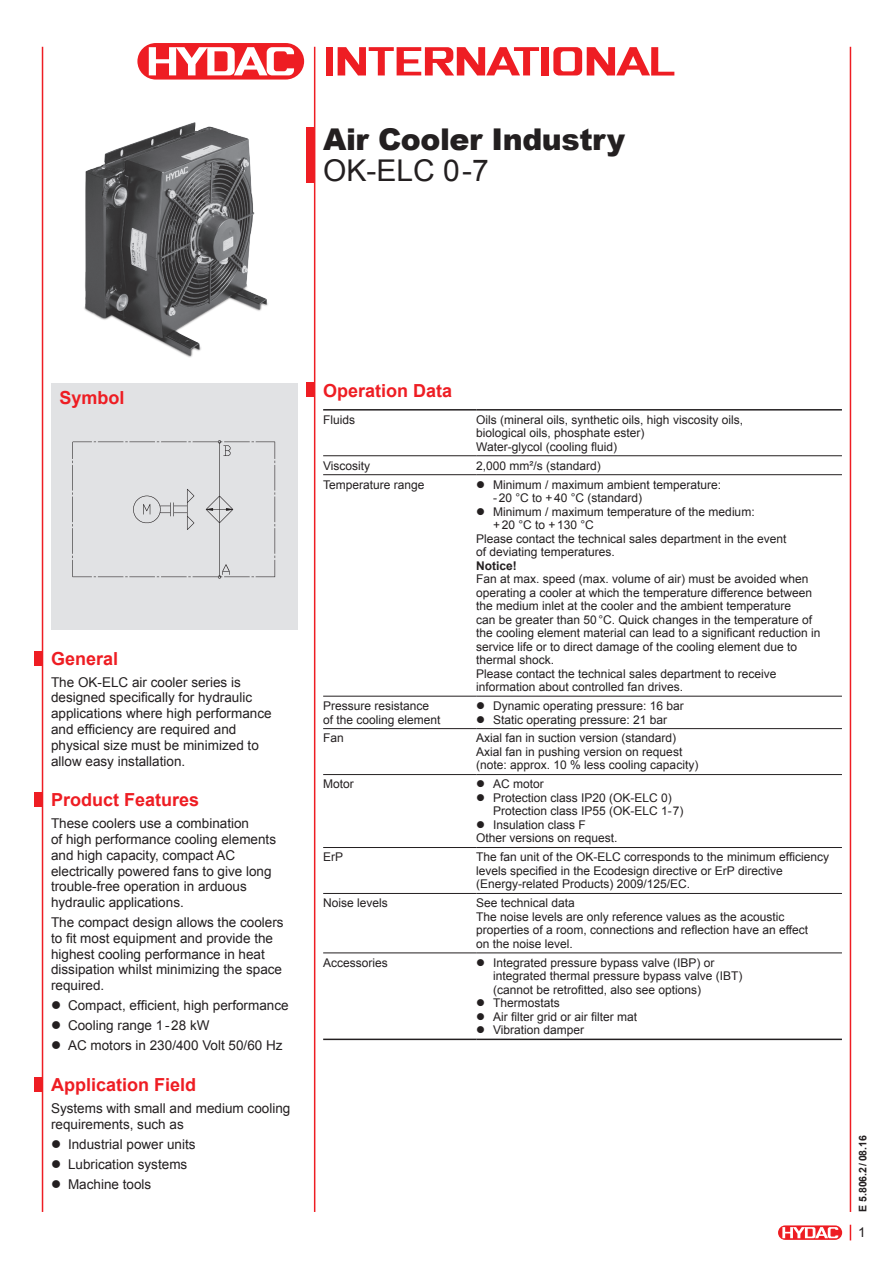
<style>
.page{position:relative;width:893px;height:1263px;background:#fff}
.page>*{position:absolute;margin:0;border:0;box-sizing:border-box;transform-origin:0 0}
.t1{font:900 30px "Arial";letter-spacing:-.015em;color:#231f20}
.t2{font:30px "Arial";color:#231f20}
.t3{font:700 18px "Arial";color:#ee1d23}
.t4{font:13.5px/15.8px "Arial";color:#231f20}
.t5{font:12px/13.5px "Arial";color:#231f20}
.t6{font:700 12px "Arial";color:#231f20}
.t7{font:700 10.5px "Arial";color:#231f20}
</style>
<div class="page">
<div style="left:777px;top:1225px;width:66px;height:15px;border:1px solid #fff;border-radius:7px"></div>
<svg style="left:778px;top:1225px;width:64px;height:15px"></svg>
<svg style="left:782px;top:1227px;width:56px;height:11px"></svg>
<hr style="left:42px;top:47px;width:1px;height:1165px;background:#ee1d23">
<hr style="left:850px;top:47px;width:1px;height:1165px;background:#ee1d23">
<svg style="left:850px;top:1225px;width:1px;height:15px"></svg>
<hr style="left:323px;top:409px;width:153px;height:2px;background:#231f20">
<hr style="left:476px;top:409px;width:366px;height:2px;background:#231f20">
<hr style="left:323px;top:1038px;width:153px;height:2px;background:#231f20">
<hr style="left:476px;top:1038px;width:366px;height:2px;background:#231f20">
<hr style="left:323px;top:455px;width:153px;height:1px;background:#231f20">
<hr style="left:476px;top:455px;width:366px;height:1px;background:#231f20">
<hr style="left:323px;top:474px;width:153px;height:1px;background:#231f20">
<hr style="left:476px;top:474px;width:366px;height:1px;background:#231f20">
<hr style="left:323px;top:696px;width:153px;height:1px;background:#231f20">
<hr style="left:476px;top:696px;width:366px;height:1px;background:#231f20">
<hr style="left:323px;top:728px;width:153px;height:1px;background:#231f20">
<hr style="left:476px;top:728px;width:366px;height:1px;background:#231f20">
<hr style="left:323px;top:774px;width:153px;height:1px;background:#231f20">
<hr style="left:476px;top:774px;width:366px;height:1px;background:#231f20">
<hr style="left:323px;top:847px;width:153px;height:1px;background:#231f20">
<hr style="left:476px;top:847px;width:366px;height:1px;background:#231f20">
<hr style="left:323px;top:893px;width:153px;height:1px;background:#231f20">
<hr style="left:476px;top:893px;width:366px;height:1px;background:#231f20">
<hr style="left:323px;top:952px;width:153px;height:1px;background:#231f20">
<hr style="left:476px;top:952px;width:366px;height:1px;background:#231f20">
<hr style="left:314px;top:47px;width:1px;height:1165px;background:#ee1d23">
<div style="left:306px;top:128px;width:9px;height:55px;background:#ee1d23"></div>
<div style="left:136px;top:42px;width:169px;height:39px;border:3px solid #fff;border-radius:18px"></div>
<div style="left:137px;top:43px;width:167px;height:37px;background:#ee1d23;border-radius:18px"></div>
<svg style="left:149px;top:47px;width:145px;height:28px"></svg>
<div style="left:326px;top:47px;width:7px;height:29px;background:#ee1d23"></div>
<div style="left:541px;top:47px;width:8px;height:29px;background:#ee1d23"></div>
<svg style="left:553px;top:47px;width:121px;height:29px"></svg>
<svg style="left:338px;top:47px;width:201px;height:29px"></svg>
<div style="left:34px;top:651px;width:9px;height:14px;background:#ee1d23"></div>
<div style="left:34px;top:792px;width:9px;height:15px;background:#ee1d23"></div>
<div style="left:34px;top:1077px;width:9px;height:15px;background:#ee1d23"></div>
<div style="left:306px;top:382px;width:9px;height:15px;background:#ee1d23"></div>
<div style="left:51px;top:383px;width:247px;height:246px;background:#e1e2e4"></div>
<img style="left:72px;top:440px;width:204px;height:139px">
<img style="left:84px;top:122px;width:184px;height:236px">
<h1 class="t1" style="left:323px;top:117px;width:303px">Air Cooler Industry</h1>
<h1 class="t2" style="left:323px;top:151px;width:167px">OK-ELC 0-7</h1>
<h2 class="t3" style="left:60px;top:386px;width:67px">Symbol</h2>
<h2 class="t3" style="left:51px;top:646px;width:69px">General</h2>
<p class="t4" style="left:51px;top:674px;width:222px">The OK-ELC air cooler series is designed specifically for hydraulic applications where high performance and efficiency are required and physical size must be minimized to allow easy installation.</p>
<h2 class="t3" style="left:51px;top:788px;width:150px">Product Features</h2>
<p class="t4" style="left:51px;top:816px;width:227px">These coolers use a combination<br>of high performance cooling elements and high capacity, compact AC electrically powered fans to give long trouble-free operation in arduous hydraulic applications.</p>
<p class="t4" style="left:51px;top:915px;width:234px">The compact design allows the coolers to fit most equipment and provide the highest cooling performance in heat dissipation whilst minimizing the space required.</p>
<p class="t4" style="left:51px;top:998px;width:239px">● Compact, efficient, high performance</p>
<p class="t4" style="left:51px;top:1018px;width:160px">● Cooling range 1-28 kW</p>
<p class="t4" style="left:51px;top:1038px;width:233px">● AC motors in 230/400 Volt 50/60 Hz</p>
<h2 class="t3" style="left:51px;top:1072px;width:147px">Application Field</h2>
<p class="t4" style="left:51px;top:1100px;width:241px">Systems with small and medium cooling requirements, such as</p>
<p class="t4" style="left:51px;top:1136px;width:146px">● Industrial power units</p>
<p class="t4" style="left:51px;top:1156px;width:138px">● Lubrication systems</p>
<p class="t4" style="left:51px;top:1176px;width:102px">● Machine tools</p>
<h2 class="t3" style="left:323px;top:378px;width:131px">Operation Data</h2>
<p class="t5" style="left:323px;top:413px;width:34px">Fluids</p>
<p class="t5" style="left:476px;top:413px;width:268px">Oils (mineral oils, synthetic oils, high viscosity oils, biological oils, phosphate ester)<br>Water-glycol (cooling fluid)</p>
<p class="t5" style="left:323px;top:459px;width:49px">Viscosity</p>
<p class="t5" style="left:476px;top:459px;width:126px">2,000 mm²/s (standard)</p>
<p class="t5" style="left:323px;top:478px;width:103px">Temperature range</p>
<p class="t5" style="left:493px;top:478px;width:230px;text-indent:-17px">● Minimum / maximum ambient temperature: -20 °C to +40 °C (standard)</p>
<p class="t5" style="left:476px;top:505px;width:280px">● Minimum / maximum temperature of the medium:</p>
<p class="t5" style="left:493px;top:518px;width:102px">+20 °C to +130 °C</p>
<p class="t5" style="left:476px;top:532px;width:312px">Please contact the technical sales department in the event</p>
<p class="t5" style="left:476px;top:545px;width:140px">of deviating temperatures.</p>
<p class="t6" style="left:476px;top:557px;width:42px">Notice!</p>
<p class="t5" style="left:476px;top:572px;width:346px">Fan at max. speed (max. volume of air) must be avoided when operating a cooler at which the temperature difference between the medium inlet at the cooler and the ambient temperature<br>can be greater than 50°C. Quick changes in the temperature of the cooling element material can lead to a significant reduction in service life or to direct damage of the cooling element due to thermal shock.<br>Please contact the technical sales department to receive information about controlled fan drives.</p>
<p class="t5" style="left:323px;top:699px;width:119px">Pressure resistance of the cooling element</p>
<p class="t5" style="left:476px;top:699px;width:209px">● Dynamic operating pressure: 16 bar</p>
<p class="t5" style="left:476px;top:713px;width:193px">● Static operating pressure: 21 bar</p>
<p class="t5" style="left:323px;top:732px;width:22px">Fan</p>
<p class="t5" style="left:476px;top:732px;width:224px">Axial fan in suction version (standard)<br>Axial fan in pushing version on request (note: approx. 10 % less cooling capacity)</p>
<p class="t5" style="left:323px;top:777px;width:32px">Motor</p>
<p class="t5" style="left:476px;top:777px;width:69px">● AC motor</p>
<p class="t5" style="left:493px;top:791px;width:192px;text-indent:-17px">● Protection class IP20 (OK-ELC 0)<br>Protection class IP55 (OK-ELC 1-7)</p>
<p class="t5" style="left:476px;top:818px;width:143px">● Insulation class F<br>Other versions on request.</p>
<p class="t5" style="left:323px;top:850px;width:22px">ErP</p>
<p class="t5" style="left:476px;top:850px;width:354px">The fan unit of the OK-ELC corresponds to the minimum efficiency levels specified in the Ecodesign directive or ErP directive (Energy-related Products) 2009/125/EC.</p>
<p class="t5" style="left:323px;top:896px;width:66px">Noise levels</p>
<p class="t5" style="left:476px;top:896px;width:333px">See technical data<br>The noise levels are only reference values as the acoustic properties of a room, connections and reflection have an effect on the noise level.</p>
<p class="t5" style="left:323px;top:956px;width:66px">Accessories</p>
<p class="t5" style="left:493px;top:956px;width:251px;text-indent:-17px">● Integrated pressure bypass valve (IBP) or integrated thermal pressure bypass valve (IBT) (cannot be retrofitted, also see options)</p>
<p class="t5" style="left:476px;top:996px;width:85px">● Thermostats</p>
<p class="t5" style="left:476px;top:1010px;width:163px">● Air filter grid or air filter mat</p>
<p class="t5" style="left:476px;top:1023px;width:110px">● Vibration damper</p>
<p class="t7" style="left:856px;top:1212px;width:78px;rotate:-90deg">E 5.806.2/08.16</p>
<p class="t4" style="left:858px;top:1224px;width:9px">1</p>
</div>
